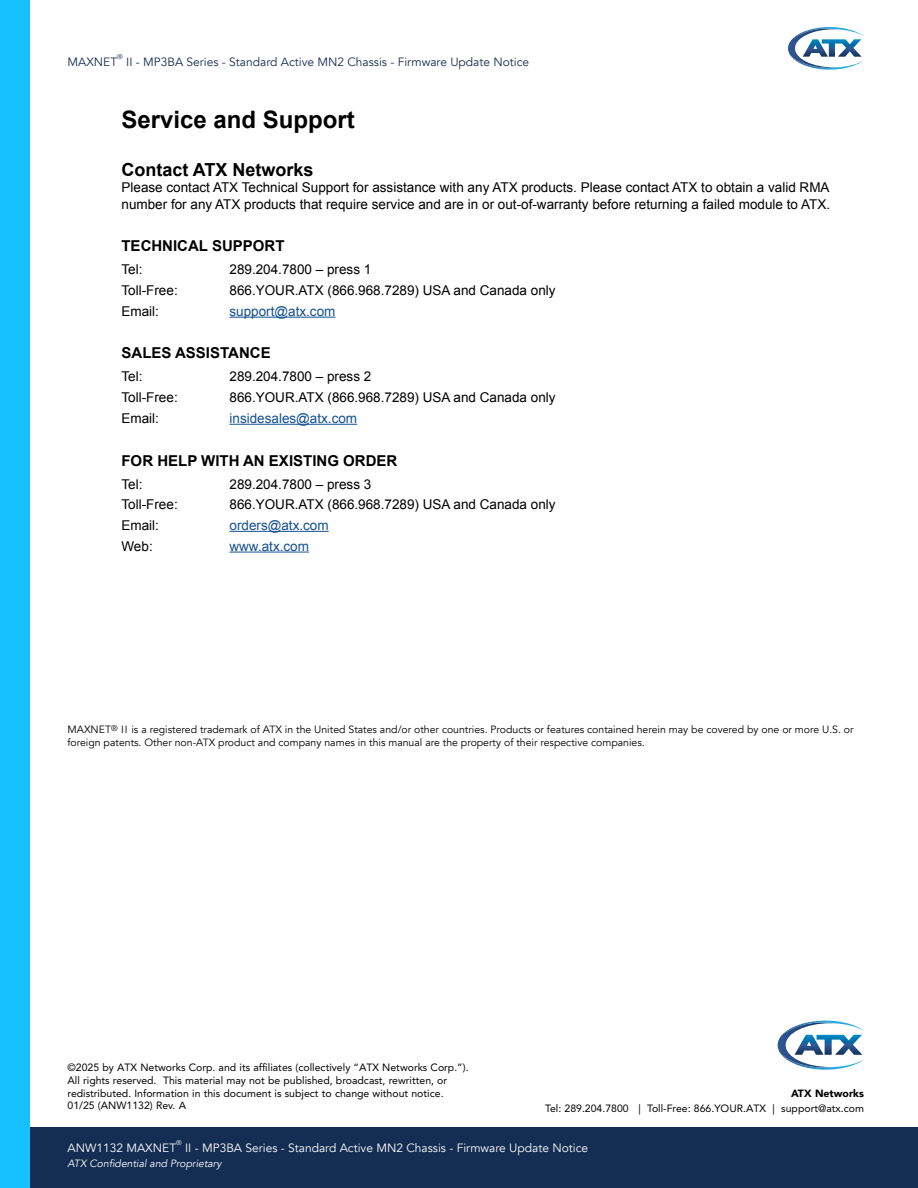
<style>
.page{position:relative;width:918px;height:1188px;background:#fff}
.page>*{position:absolute;margin:0;border:0;box-sizing:border-box;transform-origin:0 0}
.t1{font:700 24px "Arial";color:#000}
.t2{font:700 18px "Arial";color:#000}
.t3{font:700 15px "Arial";color:#000}
.t4{font:13.5px/16.2px "Arial";color:#000}
.t5{font:13.5px "Arial";color:#145091}
.t6{font:12px "Avenir";color:#fff}
.t7{font:12px "Avenir";color:#142d52}
.t8{font:10.5px/12.6px "Avenir LT Pro";color:#000}
.t9{font:10.5px/12.6px "Avenir";color:#000}
.t10{font:italic 10.5px "Avenir";color:#fff}
.t11{font:900 10.5px "Avenir";color:#000}
.t12{font:7.05px "Avenir";color:#142d52}
.t13{font:7.05px "Avenir";color:#fff}
</style>
<div class="page">
<svg style="left:788px;top:27px;width:76px;height:43px"></svg>
<div style="left:0;top:1127px;width:918px;height:61px;background:#142d52"></div>
<div style="left:0;top:0;width:29px;height:1188px;background:#17c1ff"></div>
<hr style="left:230px;top:317px;width:105px;height:1px;background:#145091">
<hr style="left:230px;top:424px;width:127px;height:1px;background:#145091">
<hr style="left:230px;top:531px;width:99px;height:1px;background:#145091">
<hr style="left:230px;top:552px;width:79px;height:1px;background:#145091">
<svg style="left:778px;top:1021px;width:87px;height:49px"></svg>
<p class="t12" style="left:117px;top:52px;width:7px">®</p>
<p class="t7" style="left:126px;top:55px;width:405px">II - MP3BA Series - Standard Active MN2 Chassis - Firmware Update Notice</p>
<p class="t7" style="left:68px;top:55px;width:51px">MAXNET</p>
<h1 class="t1" style="left:122px;top:103px;width:235px">Service and Support</h1>
<h2 class="t2" style="left:122px;top:158px;width:194px">Contact ATX Networks</h2>
<p class="t4" style="left:122px;top:180px;width:710px">Please contact ATX Technical Support for assistance with any ATX products. Please contact ATX to obtain a valid RMA number for any ATX products that require service and are in or out-of-warranty before returning a failed module to ATX.</p>
<p class="t3" style="left:122px;top:236px;width:165px">TECHNICAL SUPPORT</p>
<p class="t4" style="left:122px;top:262px;width:23px">Tel:</p>
<p class="t4" style="left:230px;top:262px;width:143px">289.204.7800 – press 1</p>
<p class="t4" style="left:122px;top:282px;width:58px">Toll-Free:</p>
<p class="t4" style="left:230px;top:282px;width:328px">866.YOUR.ATX (866.968.7289) USA and Canada only</p>
<p class="t4" style="left:122px;top:303px;width:39px">Email:</p>
<p class="t5" style="left:230px;top:302px;width:107px">support@atx.com</p>
<p class="t3" style="left:122px;top:343px;width:151px">SALES ASSISTANCE</p>
<p class="t4" style="left:122px;top:369px;width:23px">Tel:</p>
<p class="t4" style="left:230px;top:369px;width:143px">289.204.7800 – press 2</p>
<p class="t4" style="left:122px;top:389px;width:58px">Toll-Free:</p>
<p class="t4" style="left:230px;top:389px;width:328px">866.YOUR.ATX (866.968.7289) USA and Canada only</p>
<p class="t4" style="left:122px;top:410px;width:39px">Email:</p>
<p class="t5" style="left:230px;top:409px;width:129px">insidesales@atx.com</p>
<p class="t3" style="left:122px;top:450px;width:277px">FOR HELP WITH AN EXISTING ORDER</p>
<p class="t4" style="left:122px;top:476px;width:23px">Tel:</p>
<p class="t4" style="left:230px;top:476px;width:143px">289.204.7800 – press 3</p>
<p class="t4" style="left:122px;top:497px;width:58px">Toll-Free:</p>
<p class="t4" style="left:230px;top:497px;width:328px">866.YOUR.ATX (866.968.7289) USA and Canada only</p>
<p class="t4" style="left:122px;top:517px;width:39px">Email:</p>
<p class="t5" style="left:230px;top:516px;width:101px">orders@atx.com</p>
<p class="t4" style="left:122px;top:538px;width:33px">Web:</p>
<p class="t5" style="left:230px;top:537px;width:81px">www.atx.com</p>
<p class="t9" style="left:67px;top:724px;width:788px">MAXNET<sup>®</sup> II is a registered trademark of ATX in the United States and/or other countries. Products or features contained herein may be covered by one or more U.S. or foreign patents. Other non-ATX product and company names in this manual are the property of their respective companies.</p>
<p class="t8" style="left:67px;top:1061px;width:403px">©2025 by ATX Networks Corp. and its affiliates (collectively “ATX Networks Corp.”).<br>All rights reserved. This material may not be published, broadcast, rewritten, or redistributed. Information in this document is subject to change without notice.<br>01/25 (ANW1132) Rev. A</p>
<p class="t11" style="left:791px;top:1084px;width:74px">ATX Networks</p>
<p class="t8" style="left:545px;top:1102px;width:320px">Tel: 289.204.7800 | Toll-Free: 866.YOUR.ATX | support@atx.com</p>
<p class="t13" style="left:176px;top:1138px;width:7px">®</p>
<p class="t6" style="left:185px;top:1141px;width:405px">II - MP3BA Series - Standard Active MN2 Chassis - Firmware Update Notice</p>
<p class="t10" style="left:68px;top:1157px;width:156px">ATX Confidential and Proprietary</p>
<p class="t6" style="left:68px;top:1141px;width:110px">ANW1132 MAXNET</p>
</div>
